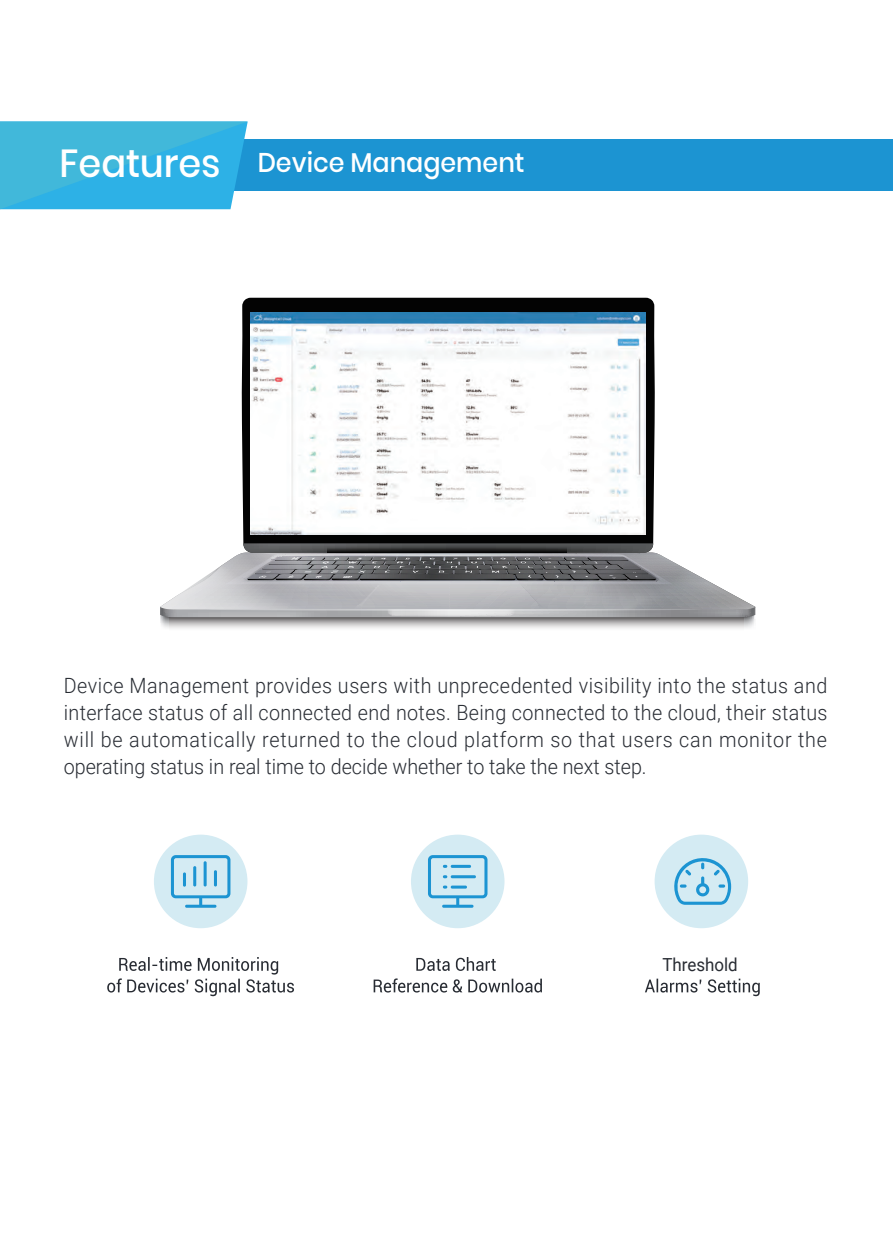
<style>
.page{position:relative;width:893px;height:1238px;background:#fff}
.page>*{position:absolute;margin:0;border:0;box-sizing:border-box;transform-origin:0 0}
.t1{font:500 27px "Poppins";color:#fff;scale:.94 1}
.t2{font:300 21px/27px "Roboto";color:#282c33;text-align:justify;scale:.94 1}
.t3{font:18px "Roboto";color:#282c33;scale:.94 1}
.s1{font-size:39px}
</style>
<div class="page">
<div style="left:154px;top:834px;width:93px;height:94px;background:#d4ebf3;border-radius:50%"></div>
<svg style="left:107px;top:957px;width:187px;height:39px"></svg>
<div style="left:411px;top:834px;width:93px;height:94px;background:#d4ebf3;border-radius:50%"></div>
<svg style="left:416px;top:957px;width:80px;height:13px"></svg>
<svg style="left:374px;top:978px;width:168px;height:14px"></svg>
<div style="left:655px;top:834px;width:93px;height:94px;background:#d4ebf3;border-radius:50%"></div>
<svg style="left:645px;top:978px;width:115px;height:18px"></svg>
<svg style="left:171px;top:855px;width:59px;height:52px"></svg>
<svg style="left:428px;top:855px;width:59px;height:52px"></svg>
<svg style="left:674px;top:858px;width:57px;height:46px"></svg>
<svg style="left:160px;top:617px;width:595px;height:12px;background:#b7b5b6"></svg>
<svg style="left:241px;top:298px;width:414px;height:245px;background:#171717"></svg>
<svg style="left:160px;top:543px;width:595px;height:74px"></svg>
<img style="left:250px;top:312px;width:396px;height:222px">
<div style="left:0;top:140px;width:893px;height:51px;background:#1c94d2"></div>
<svg style="left:0;top:121px;width:248px;height:88px;background:#3ab5e0"></svg>
<p class="t1" style="left:60px;top:147px;width:496px"><span class="s1">Features</span> Device Management</p>
<p class="t2" style="left:64px;top:671px;width:814px">Device Management provides users with unprecedented visibility into the status and interface status of all connected end notes. Being connected to the cloud, their status will be automatically returned to the cloud platform so that users can monitor the operating status in real time to decide whether to take the next step.</p>
<p class="t3" style="left:662px;top:951px;width:82px">Threshold</p>
</div>
